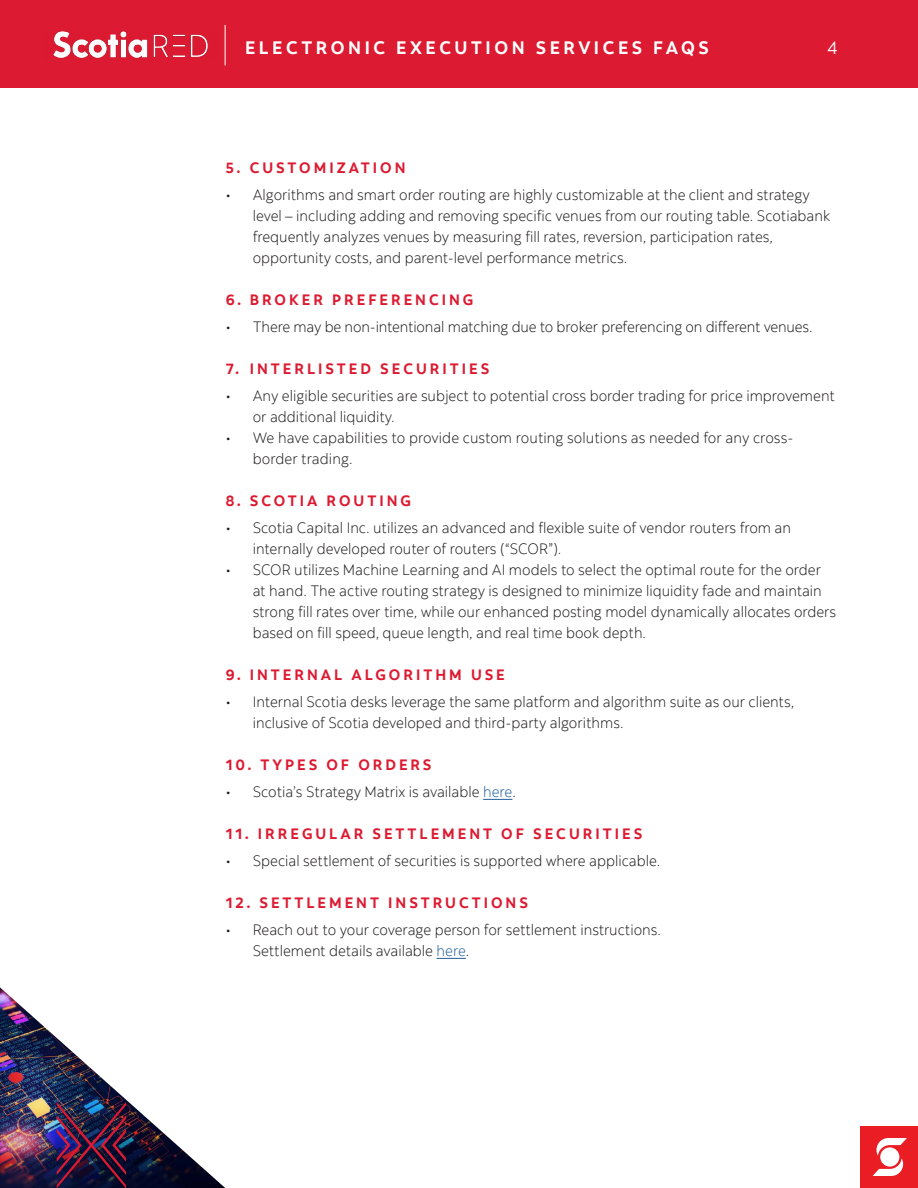
<style>
.page{position:relative;width:918px;height:1188px;background:#fff}
.page>*{position:absolute;margin:0;border:0;box-sizing:border-box;transform-origin:0 0}
.t1{font:700 18px "Scotia";letter-spacing:.2em;color:#fff}
.t2{font:18px "Scotia";color:#fff}
.t3{font:300 15px/21px "Scotia";color:#1e1b1d}
.t4{font:700 15px "Scotia";letter-spacing:.2em;color:#dc1a31}
.s1{color:#215e9e}
</style>
<div class="page">
<div style="left:0;top:0;width:918px;height:88px;background:#dc1a31"></div>
<img style="left:53px;top:31px;width:155px;height:27px">
<hr style="left:225px;top:25px;width:1px;height:40px;background:#fff">
<svg style="left:483px;top:799px;width:29px;height:1px"></svg>
<svg style="left:437px;top:958px;width:29px;height:1px"></svg>
<img style="left:0;top:987px;width:225px;height:201px">
<img style="left:57px;top:1102px;width:69px;height:86px">
<div style="left:861px;top:1126px;width:57px;height:62px;background:#ea1d25"></div>
<svg style="left:873px;top:1138px;width:34px;height:38px"></svg>
<div style="left:880px;top:1147px;width:19px;height:20px;background:#fff;border-radius:50%"></div>
<p class="t1" style="left:245px;top:37px;width:465px">ELECTRONIC EXECUTION SERVICES FAQS</p>
<p class="t2" style="left:827px;top:37px;width:12px">4</p>
<p class="t4" style="left:226px;top:158px;width:181px">5. CUSTOMIZATION</p>
<p class="t3" style="left:253px;top:184px;width:579px;text-indent:-27px">• Algorithms and smart order routing are highly customizable at the client and strategy level – including adding and removing specific venues from our routing table. Scotiabank frequently analyzes venues by measuring fill rates, reversion, participation rates, opportunity costs, and parent-level performance metrics.</p>
<p class="t4" style="left:226px;top:290px;width:249px">6. BROKER PREFERENCING</p>
<p class="t3" style="left:226px;top:316px;width:588px">• There may be non-intentional matching due to broker preferencing on different venues.</p>
<p class="t4" style="left:226px;top:359px;width:265px">7. INTERLISTED SECURITIES</p>
<p class="t3" style="left:253px;top:385px;width:584px;text-indent:-27px">• Any eligible securities are subject to potential cross border trading for price improvement or additional liquidity.</p>
<p class="t3" style="left:253px;top:427px;width:542px;text-indent:-27px">• We have capabilities to provide custom routing solutions as needed for any cross&shy;border trading.</p>
<p class="t4" style="left:226px;top:491px;width:187px">8. SCOTIA ROUTING</p>
<p class="t3" style="left:253px;top:517px;width:540px;text-indent:-27px">• Scotia Capital Inc. utilizes an advanced and flexible suite of vendor routers from an internally developed router of routers (“SCOR”).</p>
<p class="t3" style="left:253px;top:559px;width:585px;text-indent:-27px">• SCOR utilizes Machine Learning and AI models to select the optimal route for the order at hand. The active routing strategy is designed to minimize liquidity fade and maintain strong fill rates over time, while our enhanced posting model dynamically allocates orders based on fill speed, queue length, and real time book depth.</p>
<p class="t4" style="left:226px;top:665px;width:281px">9. INTERNAL ALGORITHM USE</p>
<p class="t3" style="left:253px;top:691px;width:543px;text-indent:-27px">• Internal Scotia desks leverage the same platform and algorithm suite as our clients, inclusive of Scotia developed and third-party algorithms.</p>
<p class="t4" style="left:226px;top:755px;width:207px">10. TYPES OF ORDERS</p>
<p class="t3" style="left:226px;top:781px;width:292px">• Scotia’s Strategy Matrix is available <span class="s1">here</span>.</p>
<p class="t4" style="left:226px;top:824px;width:418px">11. IRREGULAR SETTLEMENT OF SECURITIES</p>
<p class="t3" style="left:226px;top:850px;width:436px">• Special settlement of securities is supported where applicable.</p>
<p class="t4" style="left:226px;top:893px;width:304px">12. SETTLEMENT INSTRUCTIONS</p>
<p class="t3" style="left:253px;top:919px;width:410px;text-indent:-27px">• Reach out to your coverage person for settlement instructions.<br>Settlement details available <span class="s1">here</span>.</p>
</div>
